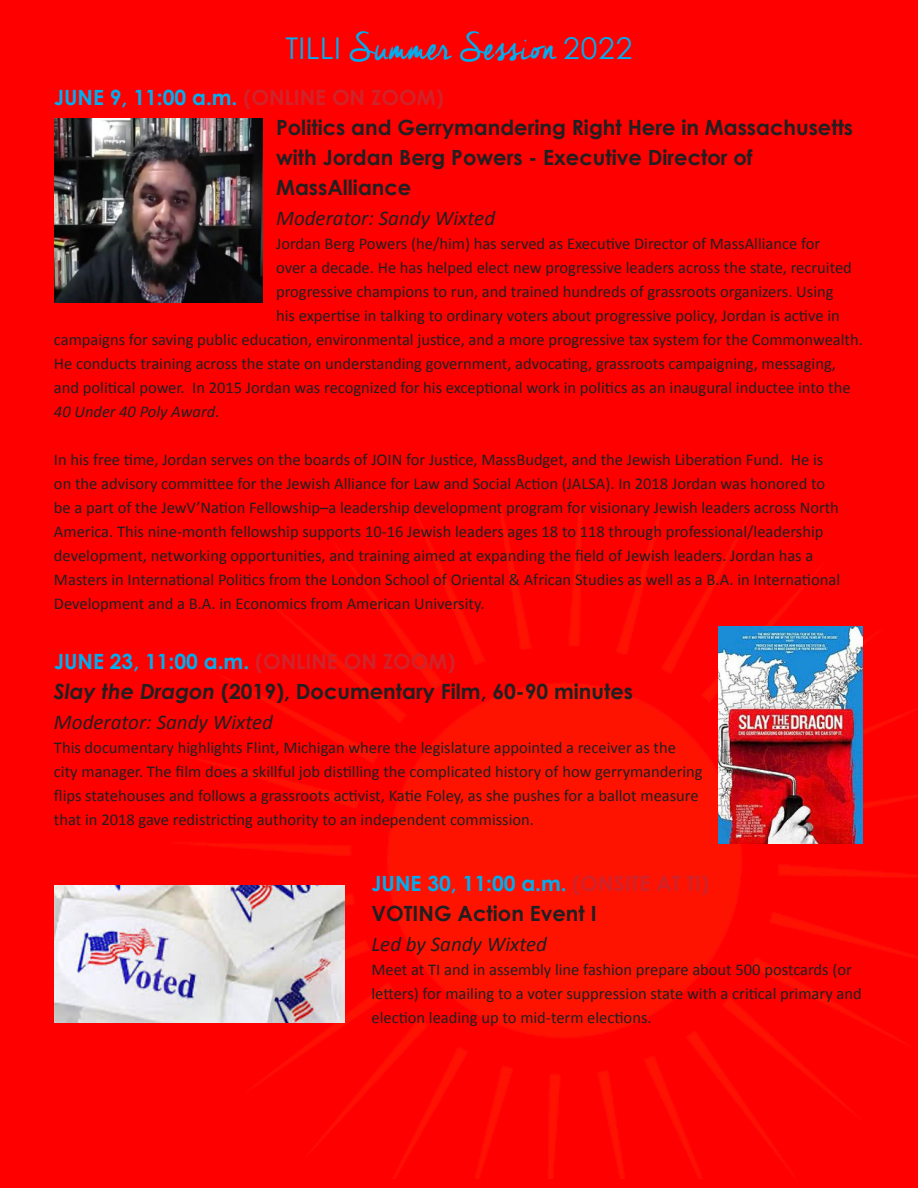
<style>
.page{position:relative;width:918px;height:1188px;background:#f00}
.page>*{position:absolute;margin:0;border:0;box-sizing:border-box;transform-origin:0 0}
.t1{font:37.5px "Cheddar Jack";color:#00aeef}
.t2{font:700 21px/30px "Century Gothic";color:#231f20}
.t3{font:italic 21px "Calibri";color:#231f20}
.t4{font:16.5px/24px "Calibri";color:#231f20}
.t5{font:italic 16.5px "Calibri";color:#231f20}
.s1{font-family:"Century Gothic";font-size:30px}
.s2{color:#00aeef}
.s3{color:#d1232a}
.s4{font-style:normal}
.s5{font-style:italic}
</style>
<div class="page">
<img style="left:135px;top:505px;width:783px;height:674px">
<img style="left:54px;top:119px;width:209px;height:183px">
<img style="left:719px;top:627px;width:143px;height:216px">
<img style="left:54px;top:886px;width:290px;height:137px">
<h1 class="t1" style="left:286px;top:29px;width:348px"><span class="s1">TILLI</span> Summer Session <span class="s1">2022</span></h1>
<p class="t2" style="left:276px;top:82px;width:579px;text-indent:-222px"><span class="s2">JUNE 9, 11:00 a.m.</span> <span class="s3">(ONLINE ON ZOOM)<br></span>Politics and Gerrymandering Right Here in Massachusetts with Jordan Berg Powers - Executive Director of MassAlliance</p>
<p class="t3" style="left:276px;top:210px;width:221px">Moderator: Sandy Wixted</p>
<p class="t4" style="left:276px;top:231px;width:546px">Jordan Berg Powers (he/him) has served as Executive Director of MassAlliance for</p>
<p class="t4" style="left:276px;top:255px;width:577px">over a decade. He has helped elect new progressive leaders across the state, recruited</p>
<p class="t4" style="left:276px;top:279px;width:559px">progressive champions to run, and trained hundreds of grassroots organizers. Using</p>
<p class="t4" style="left:276px;top:303px;width:565px">his expertise in talking to ordinary voters about progressive policy, Jordan is active in</p>
<p class="t4" style="left:54px;top:327px;width:811px">campaigns for saving public education, environmental justice, and a more progressive tax system for the Commonwealth.</p>
<p class="t4" style="left:54px;top:351px;width:784px">He conducts training across the state on understanding government, advocating, grassroots campaigning, messaging,</p>
<p class="t4" style="left:54px;top:375px;width:798px">and political power. In 2015 Jordan was recognized for his exceptional work in politics as an inaugural inductee into the</p>
<p class="t5" style="left:54px;top:405px;width:167px">40 Under 40 Poly Award<span class="s4">.</span></p>
<p class="t4" style="left:54px;top:447px;width:788px">In his free time, Jordan serves on the boards of JOIN for Justice, MassBudget, and the Jewish Liberation Fund. He is on the advisory committee for the Jewish Alliance for Law and Social Action (JALSA). In 2018 Jordan was honored to be a part of the JewV’Nation Fellowship–a leadership development program for visionary Jewish leaders across North America. This nine-month fellowship supports 10-16 Jewish leaders ages 18 to 118 through professional/leadership development, networking opportunities, and training aimed at expanding the field of Jewish leaders. Jordan has a Masters in International Politics from the London School of Oriental &amp; African Studies as well as a B.A. in International Development and a B.A. in Economics from American University.</p>
<p class="t2" style="left:54px;top:646px;width:581px"><span class="s2">JUNE 23, 11:00 a.m.</span> <span class="s3">(ONLINE ON ZOOM)<br></span><span class="s5">Slay the Dragon</span> (2019), Documentary Film, 60-90 minutes</p>
<p class="t3" style="left:54px;top:714px;width:221px">Moderator: Sandy Wixted</p>
<p class="t4" style="left:54px;top:735px;width:650px">This documentary highlights Flint, Michigan where the legislature appointed a receiver as the city manager. The film does a skillful job distilling the complicated history of how gerrymandering flips statehouses and follows a grassroots activist, Katie Foley, as she pushes for a ballot measure that in 2018 gave redistricting authority to an independent commission.</p>
<p class="t2" style="left:371px;top:868px;width:339px"><span class="s2">JUNE 30, 11:00 a.m.</span> <span class="s3">(ONSITE AT TI)<br></span>VOTING Action Event I</p>
<p class="t3" style="left:371px;top:936px;width:177px">Led by Sandy Wixted</p>
<p class="t4" style="left:371px;top:957px;width:492px">Meet at TI and in assembly line fashion prepare about 500 postcards (or letters) for mailing to a voter suppression state with a critical primary and election leading up to mid-term elections.</p>
</div>
